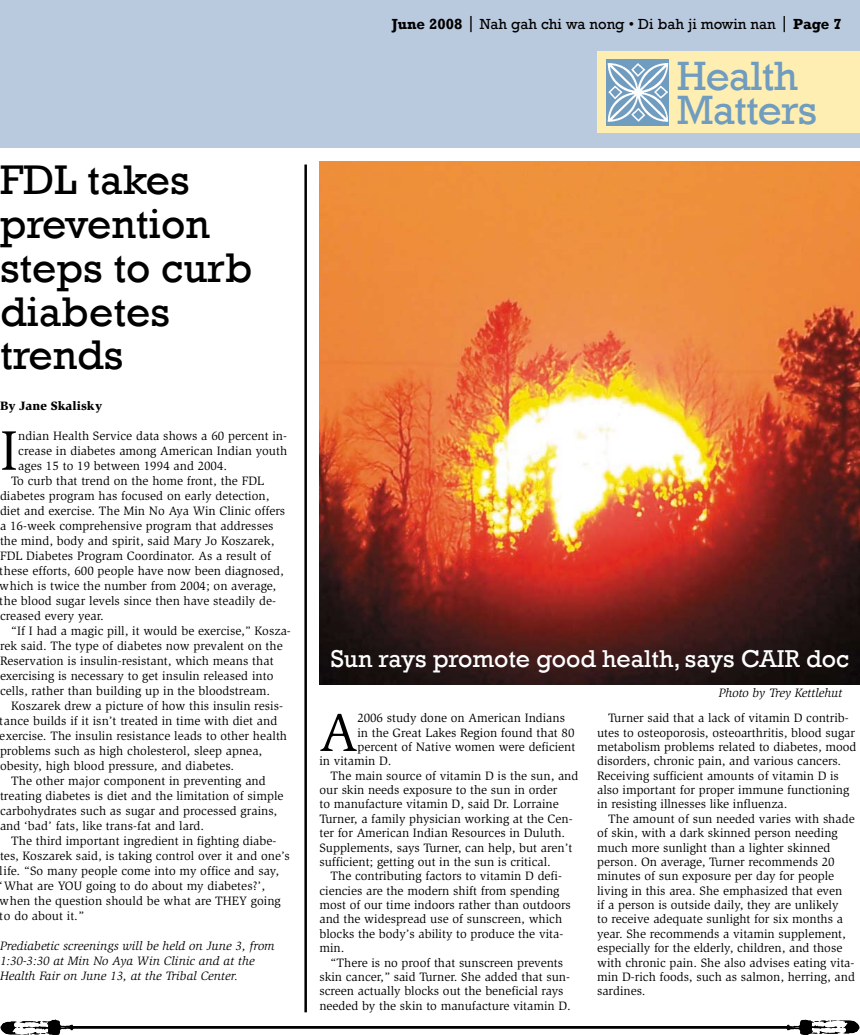
<style>
.page{position:relative;width:860px;height:1035px;background:#fff}
.page>*{position:absolute;margin:0;border:0;box-sizing:border-box;transform-origin:0 0}
.t1{font:57.25px "Slimbach";color:#000}
.t2{font:55.38px "Slimbach";color:#000}
.t3{font:42.5px/43.8px "Rockwell";color:#000}
.t4{font:42px/34.1px "Rockwell";letter-spacing:-.02em;color:#709cc0}
.t5{font:25px "Rockwell";color:#fff}
.t6{font:15px "Rockwell";color:#000}
.t7{font:12.5px/14.4px "Slimbach";color:#000}
.t8{font:italic 12.5px/15px "Slimbach";letter-spacing:.005em;color:#000}
.t9{font:900 12.5px "Slimbach";letter-spacing:.005em;color:#000}
.s1{font-weight:700}
.s2{font-size:17.5px}
</style>
<div class="page">
<div style="left:0;top:0;width:859px;height:148px;background:#bacade"></div>
<div style="left:597px;top:51px;width:262px;height:82px;background:#feeeb1"></div>
<img style="left:606px;top:59px;width:63px;height:66px">
<img style="left:0;top:1019px;width:73px;height:16px">
<img style="left:787px;top:1019px;width:72px;height:16px">
<hr style="left:72px;top:1026px;width:715px;height:3px;background:#000">
<img style="left:319px;top:162px;width:540px;height:522px">
<hr style="left:304px;top:165px;width:3px;height:847px;background:#000">
<h3 class="t3" style="left:0;top:159px;width:254px">FDL takes prevention steps to curb diabetes trends</h3>
<p class="t9" style="left:0;top:398px;width:104px">By Jane Skalisky</p>
<h1 class="t1" style="left:0;top:418px;width:20px">I</h1>
<p class="t7" style="left:18px;top:428px;width:270px">ndian Health Service data shows a 60 percent in-</p>
<p class="t7" style="left:18px;top:443px;width:270px">crease in diabetes among American Indian youth</p>
<p class="t7" style="left:18px;top:458px;width:210px">ages 15 to 19 between 1994 and 2004.</p>
<p class="t7" style="left:11px;top:473px;width:254px">To curb that trend on the home front, the FDL</p>
<p class="t7" style="left:0;top:488px;width:271px">diabetes program has focused on early detection,</p>
<p class="t7" style="left:0;top:503px;width:287px">diet and exercise. The Min No Aya Win Clinic offers</p>
<p class="t7" style="left:0;top:518px;width:275px">a 16-week comprehensive program that addresses</p>
<p class="t7" style="left:0;top:533px;width:276px">the mind, body and spirit, said Mary Jo Koszarek,</p>
<p class="t7" style="left:0;top:548px;width:273px">FDL Diabetes Program Coordinator. As a result of</p>
<p class="t7" style="left:0;top:563px;width:285px">these efforts, 600 people have now been diagnosed,</p>
<p class="t7" style="left:0;top:578px;width:278px">which is twice the number from 2004; on average,</p>
<p class="t7" style="left:0;top:593px;width:277px">the blood sugar levels since then have steadily de-</p>
<p class="t7" style="left:0;top:608px;width:105px">creased every year.</p>
<p class="t7" style="left:11px;top:623px;width:281px">“If I had a magic pill, it would be exercise,” Kosza-</p>
<p class="t7" style="left:0;top:638px;width:284px">rek said. The type of diabetes now prevalent on the</p>
<p class="t7" style="left:0;top:653px;width:275px">Reservation is insulin-resistant, which means that</p>
<p class="t7" style="left:0;top:668px;width:275px">exercising is necessary to get insulin released into</p>
<p class="t7" style="left:0;top:683px;width:271px">cells, rather than building up in the bloodstream.</p>
<p class="t7" style="left:11px;top:698px;width:273px">Koszarek drew a picture of how this insulin resis-</p>
<p class="t7" style="left:0;top:713px;width:279px">tance builds if it isn’t treated in time with diet and</p>
<p class="t7" style="left:0;top:728px;width:288px">exercise. The insulin resistance leads to other health</p>
<p class="t7" style="left:0;top:743px;width:264px">problems such as high cholesterol, sleep apnea,</p>
<p class="t7" style="left:0;top:758px;width:236px">obesity, high blood pressure, and diabetes.</p>
<p class="t7" style="left:11px;top:773px;width:256px">The other major component in preventing and</p>
<p class="t7" style="left:0;top:788px;width:285px">treating diabetes is diet and the limitation of simple</p>
<p class="t7" style="left:0;top:803px;width:279px">carbohydrates such as sugar and processed grains,</p>
<p class="t7" style="left:0;top:818px;width:206px">and ‘bad’ fats, like trans-fat and lard.</p>
<p class="t7" style="left:11px;top:833px;width:267px">The third important ingredient in fighting diabe-</p>
<p class="t7" style="left:0;top:848px;width:291px">tes, Koszarek said, is taking control over it and one’s</p>
<p class="t7" style="left:0;top:863px;width:280px">life. “So many people come into my office and say,</p>
<p class="t7" style="left:0;top:878px;width:266px">‘What are YOU going to do about my diabetes?’,</p>
<p class="t7" style="left:0;top:893px;width:282px">when the question should be what are THEY going</p>
<p class="t7" style="left:0;top:908px;width:86px">to do about it.”</p>
<p class="t8" style="left:0;top:938px;width:276px">Prediabetic screenings will be held on June 3, from<br>1:30-3:30 at Min No Aya Win Clinic and at the<br>Health Fair on June 13, at the Tribal Center.</p>
<p class="t6" style="left:392px;top:16px;width:451px"><span class="s1">June 2008</span> <span class="s2">|</span> Nah gah chi wa nong • Di bah ji mowin nan <span class="s2">|</span> <span class="s1">Page 7</span></p>
<h3 class="t4" style="left:676px;top:59px;width:142px">Health<br>Matters</h3>
<h3 class="t5" style="left:330px;top:644px;width:520px">Sun rays promote good health, says CAIR doc</h3>
<h2 class="t2" style="left:319px;top:701px;width:39px">A</h2>
<p class="t7" style="left:357px;top:711px;width:209px">2006 study done on American Indians</p>
<p class="t7" style="left:357px;top:725px;width:218px">in the Great Lakes Region found that 80</p>
<p class="t7" style="left:357px;top:740px;width:219px">percent of Native women were deficient</p>
<p class="t7" style="left:319px;top:754px;width:74px">in vitamin D.</p>
<p class="t7" style="left:330px;top:768px;width:249px">The main source of vitamin D is the sun, and</p>
<p class="t7" style="left:319px;top:783px;width:239px">our skin needs exposure to the sun in order</p>
<p class="t7" style="left:319px;top:797px;width:241px">to manufacture vitamin D, said Dr. Lorraine</p>
<p class="t7" style="left:319px;top:812px;width:255px">Turner, a family physician working at the Cen-</p>
<p class="t7" style="left:319px;top:826px;width:247px">ter for American Indian Resources in Duluth.</p>
<p class="t7" style="left:319px;top:840px;width:254px">Supplements, says Turner, can help, but aren’t</p>
<p class="t7" style="left:319px;top:855px;width:233px">sufficient; getting out in the sun is critical.</p>
<p class="t7" style="left:330px;top:869px;width:233px">The contributing factors to vitamin D defi-</p>
<p class="t7" style="left:319px;top:883px;width:241px">ciencies are the modern shift from spending</p>
<p class="t7" style="left:319px;top:898px;width:253px">most of our time indoors rather than outdoors</p>
<p class="t7" style="left:319px;top:912px;width:244px">and the widespread use of sunscreen, which</p>
<p class="t7" style="left:319px;top:927px;width:245px">blocks the body’s ability to produce the vita-</p>
<p class="t7" style="left:319px;top:941px;width:26px">min.</p>
<p class="t7" style="left:330px;top:955px;width:234px">“There is no proof that sunscreen prevents</p>
<p class="t7" style="left:319px;top:970px;width:252px">skin cancer,” said Turner. She added that sun-</p>
<p class="t7" style="left:319px;top:984px;width:245px">screen actually blocks out the beneficial rays</p>
<p class="t7" style="left:319px;top:998px;width:253px">needed by the skin to manufacture vitamin D.</p>
<p class="t8" style="left:718px;top:685px;width:125px">Photo by Trey Kettlehut</p>
<p class="t7" style="left:597px;top:711px;width:261px;text-indent:11px">Turner said that a lack of vitamin D contrib&shy;utes to osteoporosis, osteoarthritis, blood sugar metabolism problems related to diabetes, mood disorders, chronic pain, and various cancers.<br>Receiving sufficient amounts of vitamin D is also important for proper immune functioning in resisting illnesses like influenza.</p>
<p class="t7" style="left:597px;top:812px;width:259px;text-indent:11px">The amount of sun needed varies with shade of skin, with a dark skinned person needing much more sunlight than a lighter skinned person. On average, Turner recommends 20 minutes of sun exposure per day for people living in this area. She emphasized that even<br>if a person is outside daily, they are unlikely<br>to receive adequate sunlight for six months a year. She recommends a vitamin supplement, especially for the elderly, children, and those with chronic pain. She also advises eating vita&shy;min D-rich foods, such as salmon, herring, and sardines.</p>
</div>
